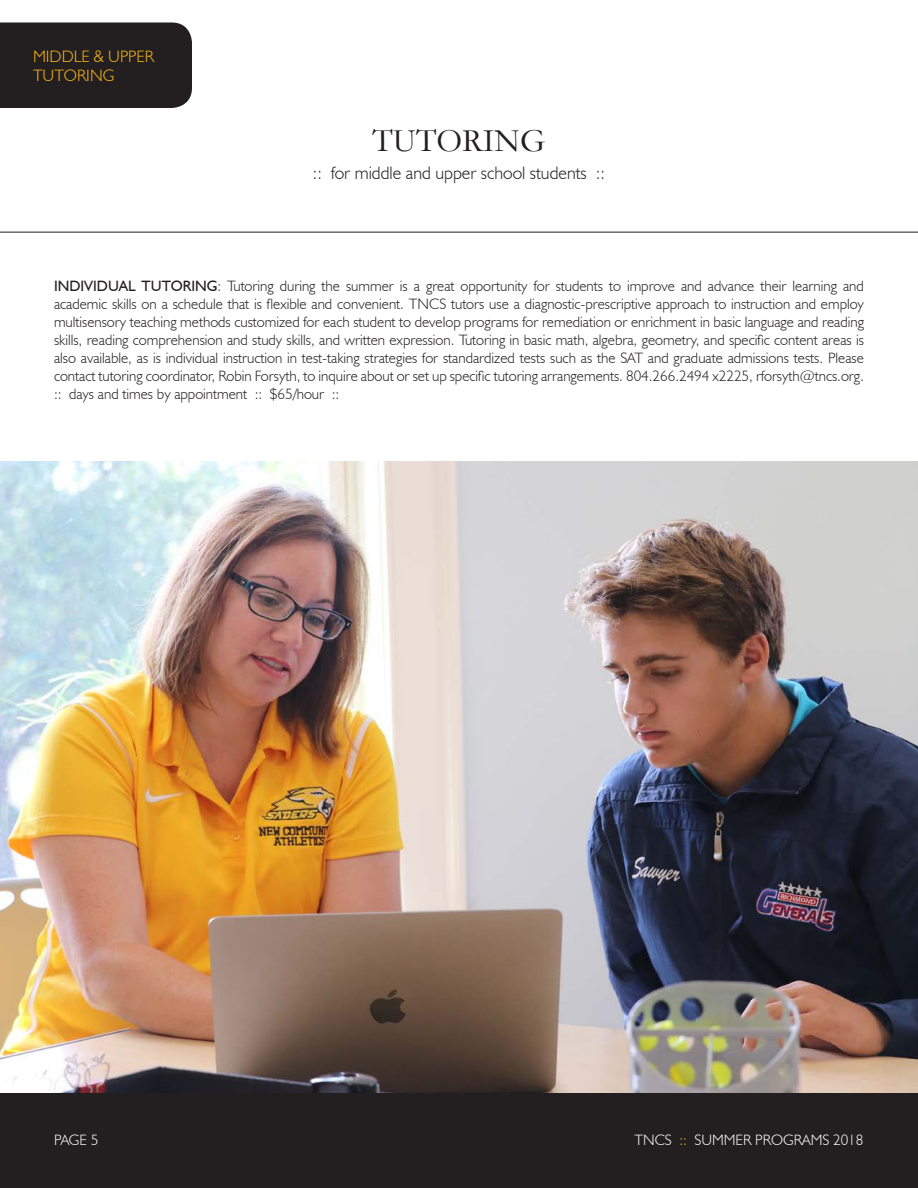
<style>
.page{position:relative;width:918px;height:1188px;background:#fff}
.page>*{position:absolute;margin:0;border:0;box-sizing:border-box;transform-origin:0 0}
.t1{font:33px "Garamond";color:#231f20}
.t2{font:300 18px "Humanist 521 BT";color:#231f20}
.t3{font:300 16.5px/19.8px "Humanist 521 BT";color:#fcb814}
.t4{font:300 15px/18px "Humanist 521 BT";color:#231f20;text-align:justify}
.t5{font:300 15px "Humanist 521 BT";color:#fff}
.s1{font-weight:400}
.s2{color:#fcb814}
</style>
<div class="page">
<img style="left:0;top:462px;width:918px;height:632px">
<div style="left:0;top:22px;width:192px;height:86px;background:#231f20"></div>
<hr style="left:0;top:232px;width:918px;height:1px;background:#231f20">
<div style="left:0;top:1094px;width:918px;height:94px;background:#231f20"></div>
<p class="t3" style="left:33px;top:46px;width:122px">MIDDLE &amp; UPPER<br>TUTORING</p>
<p class="t1" style="left:373px;top:121px;width:174px">TUTORING</p>
<p class="t2" style="left:313px;top:162px;width:294px">:: for middle and upper school students ::</p>
<p class="t4" style="left:54px;top:276px;width:812px"><span class="s1">INDIVIDUAL TUTORING</span>: Tutoring during the summer is a great opportunity for students to improve and advance their learning and academic skills on a schedule that is flexible and convenient. TNCS tutors use a diagnostic-prescriptive approach to instruction and employ multisensory teaching methods customized for each student to develop programs for remediation or enrichment in basic language and reading skills, reading comprehension and study skills, and written expression. Tutoring in basic math, algebra, geometry, and specific content areas is also available, as is individual instruction in test-taking strategies for standardized tests such as the SAT and graduate admissions tests. Please contact tutoring coordinator, Robin Forsyth, to inquire about or set up specific tutoring arrangements. 804.266.2494 x2225, rforsyth@tncs.org.</p>
<p class="t4" style="left:54px;top:384px;width:287px">:: days and times by appointment :: $65/hour ::</p>
<p class="t5" style="left:54px;top:1131px;width:46px">PAGE 5</p>
<p class="t5" style="left:634px;top:1131px;width:230px">TNCS <span class="s2">::</span> SUMMER PROGRAMS 2018</p>
</div>
